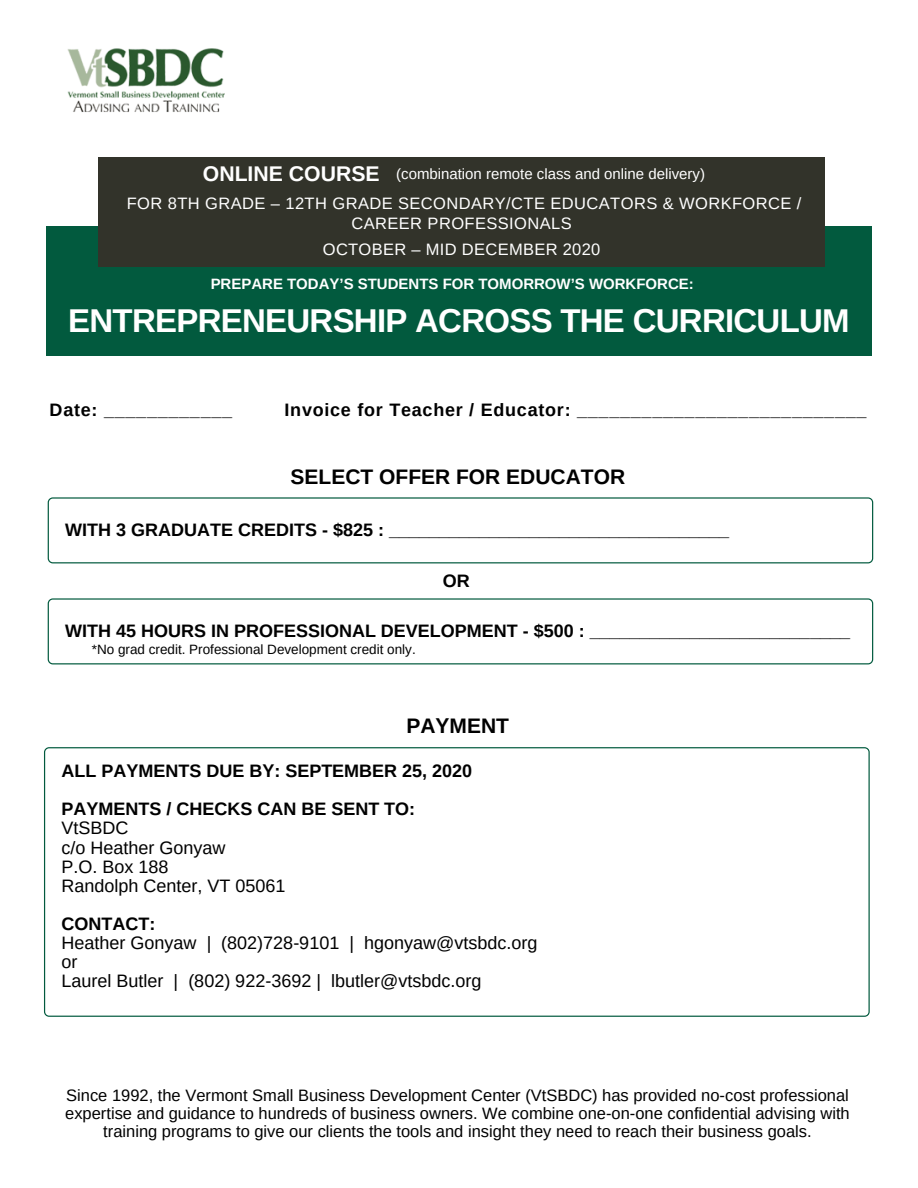
<style>
.page{position:relative;width:918px;height:1188px;background:#fff}
.page>*{position:absolute;margin:0;border:0;box-sizing:border-box;transform-origin:0 0}
.t1{font:700 33px "Arimo";letter-spacing:-.02em;color:#fff}
.t2{font:700 21px "Arimo";color:#000}
.t3{font:700 18px/38.2px "Arimo";color:#000}
.t4{font:18px/19.2px "Arimo";color:#000}
.t5{font:700 18px "Arimo";letter-spacing:.04em;color:#000}
.t6{font:16.5px/18px "Arimo";color:#000;text-align:center}
.t7{font:16.5px/20.2px "Arimo";letter-spacing:.025em;color:#fff;text-align:center}
.t8{font:15px "Arimo";color:#fff}
.t9{font:700 15px "Arimo";color:#fff}
.t10{font:13.5px "Arimo";color:#000}
.s1{font-weight:700;font-size:21.15px}
</style>
<div class="page">
<div style="left:46px;top:226px;width:826px;height:130px;background:#025a3e"></div>
<div style="left:99px;top:157px;width:726px;height:109px;background:#32332a"></div>
<img style="left:67px;top:48px;width:158px;height:64px">
<svg style="left:48px;top:497px;width:825px;height:66px"></svg>
<svg style="left:48px;top:598px;width:825px;height:66px"></svg>
<svg style="left:44px;top:747px;width:826px;height:270px"></svg>
<p class="t8" style="left:203px;top:165px;width:504px"><span class="s1">ONLINE COURSE</span> (combination remote class and online delivery)</p>
<p class="t7" style="left:127px;top:193px;width:676px">FOR 8TH GRADE – 12TH GRADE SECONDARY/CTE EDUCATORS &amp; WORKFORCE /<br>CAREER PROFESSIONALS</p>
<p class="t7" style="left:323px;top:239px;width:279px">OCTOBER – MID DECEMBER 2020</p>
<p class="t9" style="left:211px;top:275px;width:485px">PREPARE TODAY’S STUDENTS FOR TOMORROW’S WORKFORCE:</p>
<h1 class="t1" style="left:68px;top:302px;width:783px">ENTREPRENEURSHIP ACROSS THE CURRICULUM</h1>
<p class="t3" style="left:50px;top:391px;width:184px">Date: ____________</p>
<p class="t5" style="left:285px;top:400px;width:583px">Invoice for Teacher / Educator: ___________________________</p>
<p class="t2" style="left:291px;top:465px;width:336px">SELECT OFFER FOR EDUCATOR</p>
<p class="t3" style="left:65px;top:511px;width:666px">WITH 3 GRADUATE CREDITS - $825 : __________________________________</p>
<p class="t3" style="left:443px;top:561px;width:28px">OR</p>
<p class="t3" style="left:65px;top:612px;width:786px">WITH 45 HOURS IN PROFESSIONAL DEVELOPMENT - $500 : __________________________</p>
<p class="t10" style="left:92px;top:642px;width:325px">*No grad credit. Professional Development credit only.</p>
<p class="t2" style="left:406px;top:714px;width:104px">PAYMENT</p>
<p class="t3" style="left:62px;top:752px;width:412px">ALL PAYMENTS DUE BY: SEPTEMBER 25, 2020<br>PAYMENTS / CHECKS CAN BE SENT TO:</p>
<p class="t4" style="left:62px;top:819px;width:225px">VtSBDC<br>c/o Heather Gonyaw<br>P.O. Box 188<br>Randolph Center, VT 05061</p>
<p class="t3" style="left:62px;top:905px;width:95px">CONTACT:</p>
<p class="t4" style="left:62px;top:933px;width:477px">Heather Gonyaw | (802)728-9101 | hgonyaw@vtsbdc.org or<br>Laurel Butler | (802) 922-3692 | lbutler@vtsbdc.org</p>
<p class="t6" style="left:65px;top:1086px;width:786px">Since 1992, the Vermont Small Business Development Center (VtSBDC) has provided no-cost professional expertise and guidance to hundreds of business owners. We combine one-on-one confidential advising with training programs to give our clients the tools and insight they need to reach their business goals.</p>
</div>
